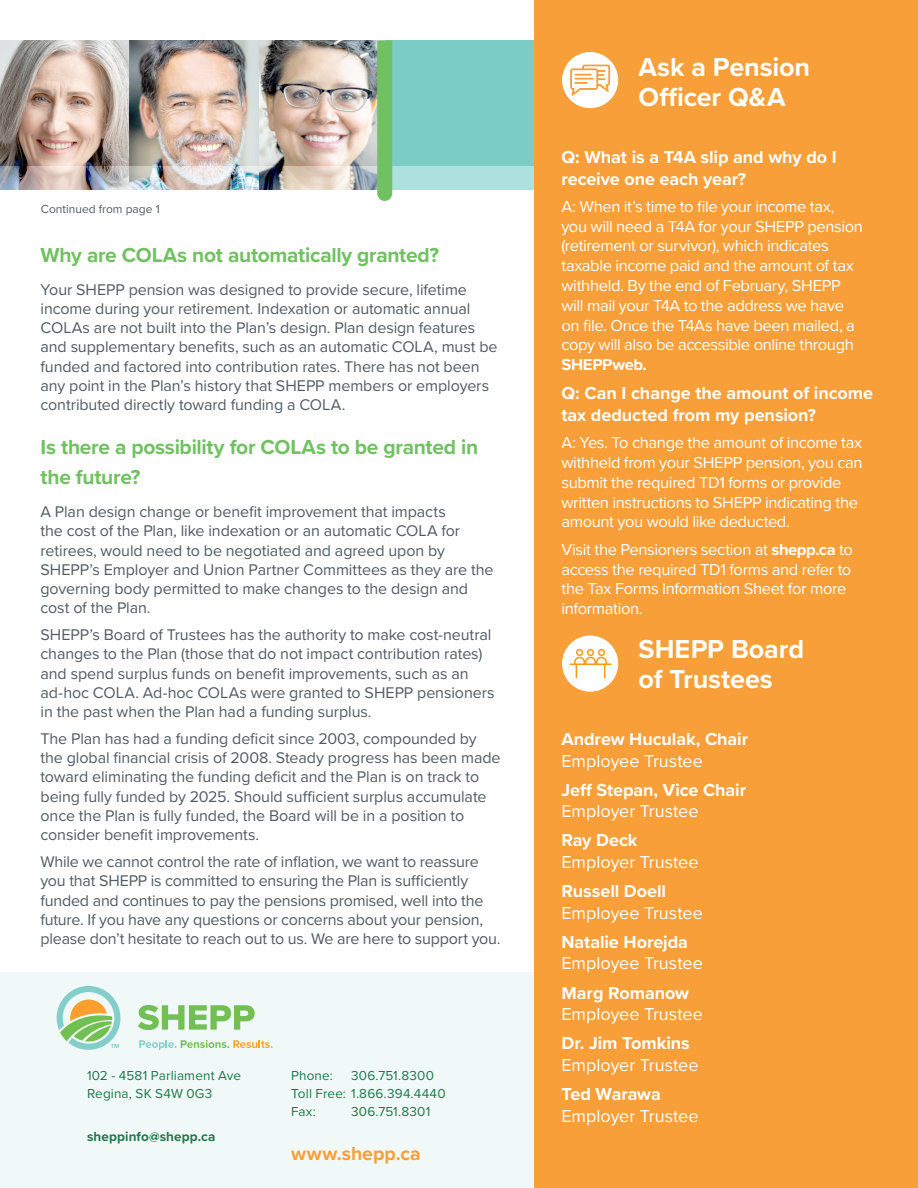
<style>
.page{position:relative;width:918px;height:1188px;background:#fff}
.page>*{position:absolute;margin:0;border:0;box-sizing:border-box;transform-origin:0 0}
.Heading_-_Orange_Sid{font:700 27px/30px "Proxima Nova";letter-spacing:-.005em;color:#fff}
.Heading_3{font:700 21px/30px "Proxima Nova";letter-spacing:-.015em;color:#71c162}
.t1{font:700 19.5px "Proxima Nova";color:#f99f3a}
.Copy_-_Orange_Sideba{font:700 18px/21.6px "Proxima Nova";letter-spacing:-.005em;color:#fff}
.Copy_-_Orange_Sideba-2{font:18px/21.6px "Proxima Nova";color:#fff}
.Copy_-_Orange_Sideba-3{font:16.5px/19.8px "Proxima Nova";letter-spacing:-.02em;color:#fff}
.Copy{font:16.05px/19.2px "Proxima Nova";letter-spacing:-.005em;color:#525b63}
.t2{font:13.5px/18px "Proxima Nova";letter-spacing:.01em;color:#1e7849}
.t3{font:700 13.5px "Proxima Nova";letter-spacing:.01em;color:#1e7849}
.t4{font:12px "Proxima Nova";color:#525b63}
.t5{font:700 6.15px "Proxima Nova";color:#83cec8}
.s1{font-weight:700}
.s2{font-weight:400}
</style>
<div class="page">
<div style="left:0;top:972px;width:535px;height:216px;background:#f1f9f8"></div>
<div style="left:384px;top:40px;width:150px;height:150px;background:#7cccc6"></div>
<img style="left:0;top:40px;width:377px;height:127px">
<img style="left:0;top:167px;width:535px;height:23px">
<div style="left:535px;top:0;width:383px;height:1188px;background:#f99f3a"></div>
<svg style="left:377px;top:40px;width:15px;height:161px;background:#73c165"></svg>
<svg style="left:139px;top:1040px;width:134px;height:10px"></svg>
<svg style="left:138px;top:1005px;width:117px;height:25px"></svg>
<svg style="left:57px;top:986px;width:63px;height:64px"></svg>
<div style="left:562px;top:52px;width:56px;height:56px;background:#fff;border-radius:50%"></div>
<svg style="left:570px;top:64px;width:40px;height:32px"></svg>
<div style="left:562px;top:636px;width:56px;height:56px;background:#fff;border-radius:50%"></div>
<svg style="left:570px;top:649px;width:42px;height:29px"></svg>
<p class="t4" style="left:41px;top:200px;width:120px">Continued from page 1</p>
<p class="Heading_3" style="left:40px;top:239px;width:400px">Why are COLAs not automatically granted?</p>
<p class="Copy" style="left:40px;top:279px;width:459px">Your SHEPP pension was designed to provide secure, lifetime income during your retirement. Indexation or automatic annual COLAs are not built into the Plan’s design. Plan design features and supplementary benefits, such as an automatic COLA, must be funded and factored into contribution rates. There has not been any point in the Plan’s history that SHEPP members or employers contributed directly toward funding a COLA.</p>
<p class="Heading_3" style="left:40px;top:432px;width:439px">Is there a possibility for COLAs to be granted in the future?</p>
<p class="Copy" style="left:40px;top:501px;width:455px">A Plan design change or benefit improvement that impacts<br>the cost of the Plan, like indexation or an automatic COLA for retirees, would need to be negotiated and agreed upon by SHEPP’s Employer and Union Partner Committees as they are the governing body permitted to make changes to the design and cost of the Plan.</p>
<p class="Copy" style="left:40px;top:624px;width:456px">SHEPP’s Board of Trustees has the authority to make cost-neutral changes to the Plan (those that do not impact contribution rates) and spend surplus funds on benefit improvements, such as an ad-hoc COLA. Ad-hoc COLAs were granted to SHEPP pensioners in the past when the Plan had a funding surplus.</p>
<p class="Copy" style="left:40px;top:728px;width:462px">The Plan has had a funding deficit since 2003, compounded by the global financial crisis of 2008. Steady progress has been made toward eliminating the funding deficit and the Plan is on track to being fully funded by 2025. Should sufficient surplus accumulate once the Plan is fully funded, the Board will be in a position to consider benefit improvements.</p>
<p class="Copy" style="left:40px;top:851px;width:462px">While we cannot control the rate of inflation, we want to reassure you that SHEPP is committed to ensuring the Plan is sufficiently funded and continues to pay the pensions promised, well into the future. If you have any questions or concerns about your pension, please don’t hesitate to reach out to us. We are here to support you.</p>
<p class="t5" style="left:111px;top:1041px;width:10px">TM</p>
<p class="t2" style="left:87px;top:1066px;width:156px">102 - 4581 Parliament Ave</p>
<p class="t2" style="left:291px;top:1066px;width:43px">Phone:</p>
<p class="t2" style="left:351px;top:1066px;width:84px">306.751.8300</p>
<p class="t2" style="left:87px;top:1084px;width:127px">Regina, SK S4W 0G3</p>
<p class="t2" style="left:291px;top:1084px;width:156px">Toll Free: 1.866.394.4440<br>Fax:</p>
<p class="t2" style="left:351px;top:1102px;width:81px">306.751.8301</p>
<p class="t3" style="left:87px;top:1127px;width:130px">sheppinfo@shepp.ca</p>
<p class="t1" style="left:291px;top:1139px;width:131px">www.shepp.ca</p>
<p class="Heading_-_Orange_Sid" style="left:638px;top:52px;width:173px">Ask a Pension<br>Officer Q&amp;A</p>
<p class="Copy_-_Orange_Sideba" style="left:561px;top:146px;width:277px">Q: What is a T4A slip and why do I receive one each year?</p>
<p class="Copy_-_Orange_Sideba-3" style="left:561px;top:196px;width:303px">A: When it’s time to file your income tax, you will need a T4A for your SHEPP pension (retirement or survivor), which indicates taxable income paid and the amount of tax withheld. By the end of February, SHEPP will mail your T4A to the address we have on file. Once the T4As have been mailed, a copy will also be accessible online through <span class="s1">SHEPPweb.</span></p>
<p class="Copy_-_Orange_Sideba" style="left:561px;top:382px;width:313px">Q: Can I change the amount of income tax deducted from my pension?</p>
<p class="Copy_-_Orange_Sideba-3" style="left:561px;top:432px;width:303px">A: Yes. To change the amount of income tax withheld from your SHEPP pension, you can submit the required TD1 forms or provide written instructions to SHEPP indicating the amount you would like deducted.</p>
<p class="Copy_-_Orange_Sideba-3" style="left:561px;top:539px;width:293px">Visit the Pensioners section at <span class="s1">shepp.ca</span> to access the required TD1 forms and refer to the Tax Forms Information Sheet for more information.</p>
<p class="Heading_-_Orange_Sid" style="left:638px;top:634px;width:167px">SHEPP Board of Trustees</p>
<p class="Copy_-_Orange_Sideba" style="left:561px;top:728px;width:188px">Andrew Huculak, Chair<br><span class="s2">Employee Trustee</span></p>
<p class="Copy_-_Orange_Sideba" style="left:561px;top:779px;width:186px">Jeff Stepan, Vice Chair<br><span class="s2">Employer Trustee</span></p>
<p class="Copy_-_Orange_Sideba-2" style="left:561px;top:829px;width:139px"><span class="s1">Ray Deck<br></span>Employer Trustee</p>
<p class="Copy_-_Orange_Sideba-2" style="left:561px;top:880px;width:143px"><span class="s1">Russell Doell<br></span>Employee Trustee</p>
<p class="Copy_-_Orange_Sideba-2" style="left:561px;top:930px;width:143px"><span class="s1">Natalie Horejda<br></span>Employee Trustee</p>
<p class="Copy_-_Orange_Sideba-2" style="left:561px;top:981px;width:143px"><span class="s1">Marg Romanow<br></span>Employee Trustee</p>
<p class="Copy_-_Orange_Sideba-2" style="left:561px;top:1032px;width:139px"><span class="s1">Dr. Jim Tomkins<br></span>Employer Trustee</p>
<p class="Copy_-_Orange_Sideba-2" style="left:561px;top:1082px;width:139px"><span class="s1">Ted Warawa<br></span>Employer Trustee</p>
</div>
